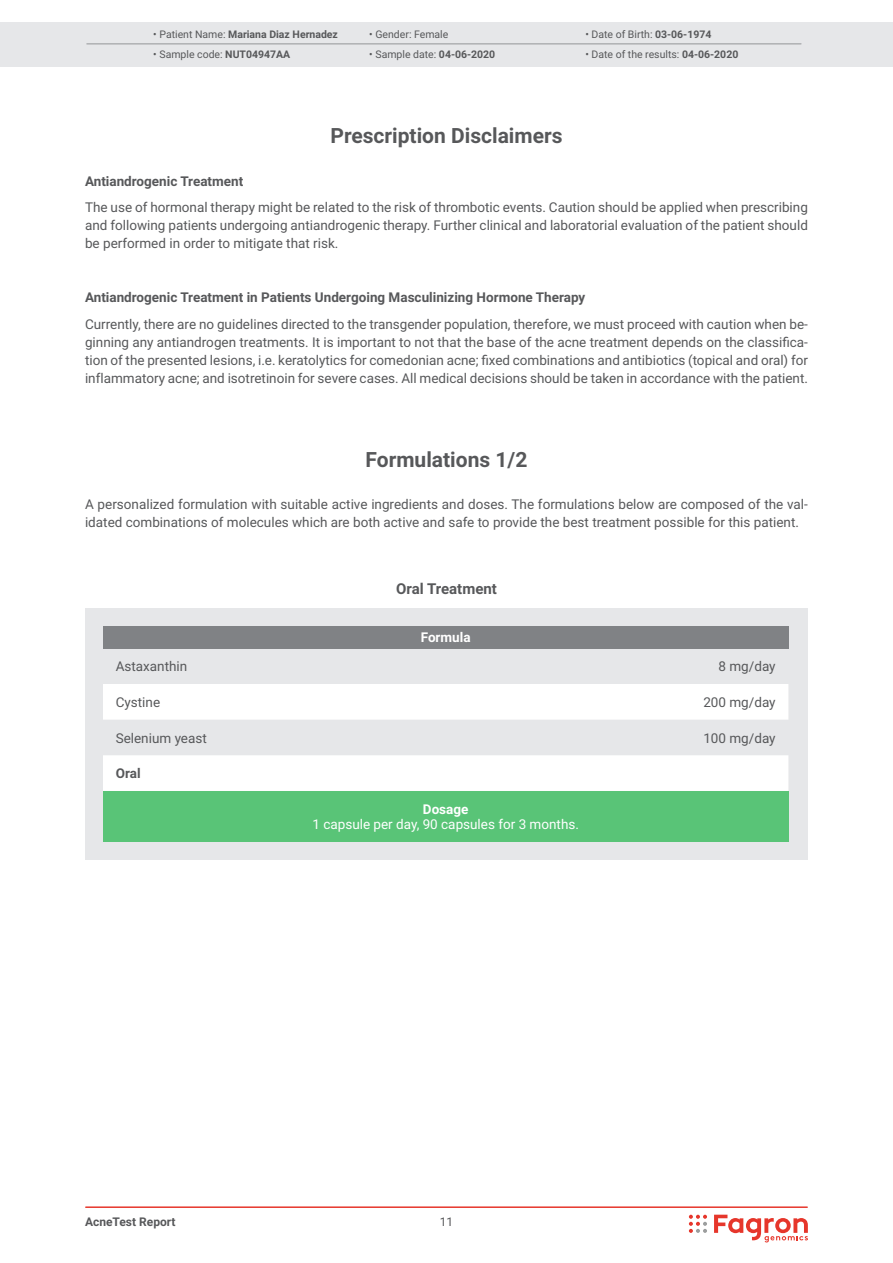
<style>
.page{position:relative;width:893px;height:1263px;background:#fff}
.page>*{position:absolute;margin:0;border:0;box-sizing:border-box;transform-origin:0 0}
.t1{font:700 21px "Roboto";color:#57585a}
.t2{font:700 15px "Roboto";color:#57585a}
.t3{font:13.5px/18px "Roboto";color:#57585a;text-align:justify}
.t4{font:700 13.5px "Roboto";color:#57585a}
.t5{font:13.5px "Roboto";color:#fff}
.t6{font:700 13.5px "Roboto";color:#fff}
.t7{font:700 12px "Roboto";color:#57585a}
.t8{font:12px "Roboto";color:#57585a}
.t9{font:10.5px "Roboto";color:#57585a}
.t10{font:700 10.5px "Roboto";color:#57585a}
.s1{font-weight:400}
.s2{font-weight:700}
</style>
<div class="page">
<div style="left:85px;top:609px;width:723px;height:251px;background:#e6e7e9"></div>
<div style="left:103px;top:626px;width:685px;height:22px;background:#808285"></div>
<svg style="left:103px;top:684px;width:685px;height:107px;fill:#fff"></svg>
<div style="left:103px;top:791px;width:685px;height:50px;background:#59c477"></div>
<div style="left:0;top:22px;width:893px;height:45px;background:#e6e7e9"></div>
<hr style="left:87px;top:43px;width:714px;height:1px;background:#939598">
<hr style="left:86px;top:1206px;width:721px;height:2px;background:#e6362b">
<svg style="left:689px;top:1215px;width:18px;height:18px"></svg>
<svg style="left:714px;top:1215px;width:94px;height:27px"></svg>
<p class="t10" style="left:153px;top:27px;width:186px"><span class="s1">• Patient Name:</span> Mariana Diaz Hernadez</p>
<p class="t9" style="left:369px;top:27px;width:81px">• Gender: Female</p>
<p class="t9" style="left:585px;top:27px;width:128px">• Date of Birth: <span class="s2">03-06-1974</span></p>
<p class="t9" style="left:153px;top:47px;width:139px">• Sample code: <span class="s2">NUT04947AA</span></p>
<p class="t9" style="left:369px;top:47px;width:128px">• Sample date: <span class="s2">04-06-2020</span></p>
<p class="t9" style="left:585px;top:47px;width:155px">• Date of the results: <span class="s2">04-06-2020</span></p>
<p class="t1" style="left:330px;top:121px;width:234px">Prescription Disclaimers</p>
<p class="t4" style="left:85px;top:171px;width:160px">Antiandrogenic Treatment</p>
<p class="t3" style="left:85px;top:198px;width:724px">The use of hormonal therapy might be related to the risk of thrombotic events. Caution should be applied when prescribing and following patients undergoing antiandrogenic therapy. Further clinical and laboratorial evaluation of the patient should be performed in order to mitigate that risk.</p>
<p class="t4" style="left:85px;top:288px;width:502px">Antiandrogenic Treatment in Patients Undergoing Masculinizing Hormone Therapy</p>
<p class="t3" style="left:85px;top:314px;width:724px">Currently, there are no guidelines directed to the transgender population, therefore, we must proceed with caution when be&shy;ginning any antiandrogen treatments. It is important to not that the base of the acne treatment depends on the classifica&shy;tion of the presented lesions, i.e. keratolytics for comedonian acne; fixed combinations and antibiotics (topical and oral) for inflammatory acne; and isotretinoin for severe cases. All medical decisions should be taken in accordance with the patient.</p>
<p class="t1" style="left:366px;top:444px;width:163px">Formulations 1/2</p>
<p class="t3" style="left:85px;top:495px;width:724px">A personalized formulation with suitable active ingredients and doses. The formulations below are composed of the val&shy;idated combinations of molecules which are both active and safe to provide the best treatment possible for this patient.</p>
<p class="t2" style="left:396px;top:578px;width:102px">Oral Treatment</p>
<p class="t6" style="left:421px;top:628px;width:51px">Formula</p>
<p class="t3" style="left:116px;top:657px;width:73px">Astaxanthin</p>
<p class="t3" style="left:718px;top:657px;width:59px">8 mg/day</p>
<p class="t3" style="left:116px;top:692px;width:46px">Cystine</p>
<p class="t3" style="left:703px;top:692px;width:74px">200 mg/day</p>
<p class="t3" style="left:116px;top:728px;width:93px">Selenium yeast</p>
<p class="t3" style="left:703px;top:728px;width:74px">100 mg/day</p>
<p class="t4" style="left:116px;top:764px;width:26px">Oral</p>
<p class="t6" style="left:423px;top:799px;width:47px">Dosage</p>
<p class="t5" style="left:312px;top:814px;width:268px">1 capsule per day, 90 capsules for 3 months.</p>
<p class="t7" style="left:85px;top:1213px;width:92px">AcneTest Report</p>
<p class="t8" style="left:440px;top:1213px;width:15px">11</p>
</div>
